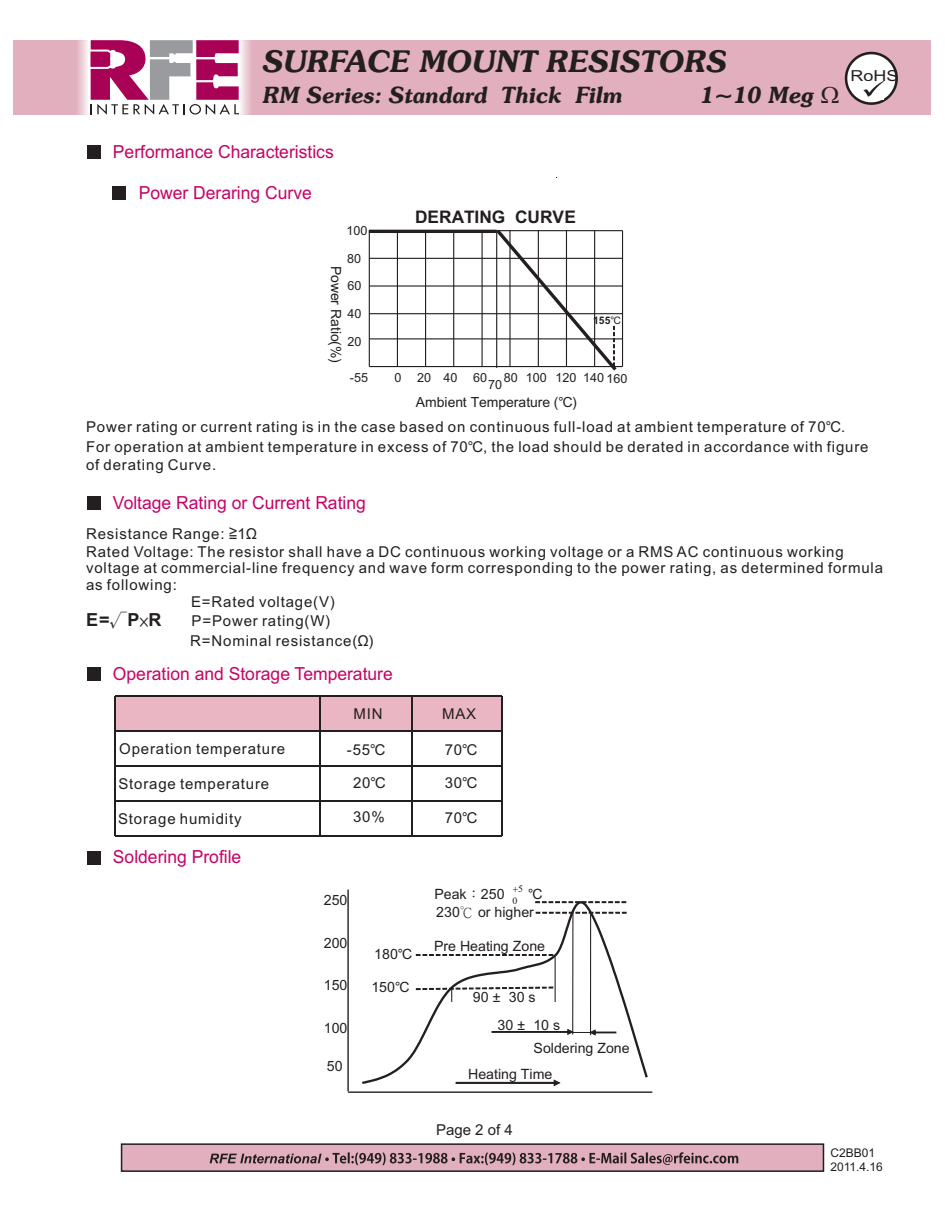
<style>
.page{position:relative;width:945px;height:1215px;background:#fff}
.page>*{position:absolute;margin:0;border:0;box-sizing:border-box;transform-origin:0 0}
.t1{font:italic 300 30px "Souvenir IT Cby BT";color:#231f20}
.t2{font:italic 300 22.5px "Souvenir IT Cby BT";color:#231f20}
.t3{font:18px "Arial";color:#c70266}
.t4{font:700 18px "Arial";color:#231f20}
.t5{font:700 17.25px "Arial";color:#231f20}
.t6{font:15.15px "Arial";color:#231f20;scale:1.18 1}
.t7{font:15px/20.1px "Arial";letter-spacing:.055em;color:#231f20}
.t8{font:14.1px/25.7px "Arial";color:#231f20}
.t9{font:14.1px/27.8px "Arial Unicode MS";color:#231f20}
.t10{font:13.95px "Arial";color:#231f20}
.t11{font:12.6px "Arial";color:#231f20}
.t12{font:12px/13.4px "Arial";color:#231f20}
.t13{font:700 10.35px "Arial";color:#231f20}
.t14{font:9.9px "Times New Roman";color:#231f20}
.s1{font-family:"Arial Unicode MS";font-weight:400}
.s2{font-family:"Arial Unicode MS"}
.s3{font-family:"P Ming Li U";font-weight:400}
.s4{font-family:"P Ming Li U"}
</style>
<div class="page">
<div style="left:14px;top:40px;width:918px;height:75px;background:#e1afbd"></div>
<svg style="left:91px;top:40px;width:148px;height:75px;background:#c683a5"></svg>
<div style="left:87px;top:145px;width:13px;height:14px;background:#231f20"></div>
<div style="left:113px;top:187px;width:13px;height:13px;background:#231f20"></div>
<hr style="left:369px;top:230px;width:254px;height:1px;background:#231f20">
<hr style="left:369px;top:285px;width:254px;height:2px;background:#231f20">
<hr style="left:369px;top:313px;width:254px;height:1px;background:#231f20">
<hr style="left:369px;top:338px;width:254px;height:1px;background:#231f20">
<hr style="left:369px;top:366px;width:254px;height:1px;background:#231f20">
<hr style="left:369px;top:231px;width:1px;height:136px;background:#231f20">
<hr style="left:425px;top:231px;width:1px;height:136px;background:#231f20">
<hr style="left:453px;top:231px;width:1px;height:136px;background:#231f20">
<hr style="left:482px;top:231px;width:1px;height:136px;background:#231f20">
<hr style="left:622px;top:231px;width:1px;height:136px;background:#231f20">
<hr style="left:397px;top:231px;width:1px;height:136px;background:#231f20">
<hr style="left:369px;top:258px;width:254px;height:1px;background:#231f20">
<hr style="left:369px;top:230px;width:127px;height:3px;background:#231f20">
<svg style="left:493px;top:229px;width:127px;height:142px"></svg>
<div style="left:87px;top:496px;width:13px;height:14px;background:#231f20"></div>
<div style="left:87px;top:667px;width:13px;height:14px;background:#231f20"></div>
<div style="left:115px;top:697px;width:387px;height:34px;background:#ebb6c4"></div>
<hr style="left:115px;top:801px;width:387px;height:1px;background:#231f20">
<hr style="left:115px;top:766px;width:387px;height:1px;background:#231f20">
<hr style="left:115px;top:695px;width:387px;height:1px;background:#231f20">
<hr style="left:115px;top:730px;width:386px;height:2px;background:#231f20">
<hr style="left:115px;top:696px;width:1px;height:139px;background:#231f20">
<hr style="left:501px;top:696px;width:1px;height:139px;background:#231f20">
<hr style="left:411px;top:696px;width:1px;height:139px;background:#231f20">
<hr style="left:115px;top:835px;width:387px;height:1px;background:#231f20">
<hr style="left:320px;top:696px;width:1px;height:139px;background:#231f20">
<div style="left:87px;top:851px;width:13px;height:13px;background:#231f20"></div>
<hr style="left:347px;top:890px;width:2px;height:202px;background:#231f20">
<hr style="left:348px;top:1091px;width:304px;height:2px;background:#231f20">
<svg style="left:362px;top:901px;width:286px;height:183px"></svg>
<svg style="left:536px;top:912px;width:90px;height:1px"></svg>
<svg style="left:416px;top:987px;width:137px;height:15px"></svg>
<hr style="left:555px;top:955px;width:1px;height:47px;background:#231f20">
<hr style="left:572px;top:914px;width:1px;height:121px;background:#231f20">
<svg style="left:456px;top:1080px;width:104px;height:6px"></svg>
<svg style="left:492px;top:1029px;width:124px;height:6px"></svg>
<svg style="left:416px;top:954px;width:137px;height:2px"></svg>
<hr style="left:590px;top:914px;width:1px;height:121px;background:#231f20">
<svg style="left:120px;top:1143px;width:705px;height:29px;background:#b6909b"></svg>
<svg style="left:844px;top:51px;width:54px;height:54px"></svg>
<h1 class="t1" style="left:263px;top:49px;width:465px">SURFACE MOUNT RESISTORS</h1>
<h2 class="t2" style="left:263px;top:86px;width:361px">RM Series: Standard Thick Film</h2>
<h2 class="t2" style="left:700px;top:86px;width:115px">1~10 Meg</h2>
<p class="t3" style="left:113px;top:145px;width:222px">Performance Characteristics</p>
<p class="t3" style="left:139px;top:186px;width:175px">Power Deraring Curve</p>
<p class="t11" style="left:347px;top:226px;width:23px">100</p>
<p class="t11" style="left:347px;top:254px;width:16px">80</p>
<p class="t10" style="left:341px;top:266px;width:98px;rotate:90deg">Power Ratio(%)</p>
<p class="t11" style="left:347px;top:281px;width:16px">60</p>
<p class="t11" style="left:347px;top:309px;width:16px">40</p>
<p class="t11" style="left:347px;top:337px;width:16px">20</p>
<p class="t5" style="left:415px;top:210px;width:163px">DERATING CURVE</p>
<p class="t13" style="left:593px;top:317px;width:30px">155<span class="s1">℃</span></p>
<p class="t6" style="left:850px;top:70px;width:42px">RoHS</p>
<p class="t11" style="left:395px;top:373px;width:94px">0 20 40 60</p>
<p class="t11" style="left:504px;top:373px;width:125px">80 100 120 140 160</p>
<p class="t11" style="left:350px;top:373px;width:20px">-55</p>
<p class="t11" style="left:488px;top:379px;width:16px">70</p>
<p class="t7" style="left:86px;top:418px;width:784px">Power rating or current rating is in the case based on continuous full-load at ambient temperature of 70<span class="s2">℃.<br></span>For operation at ambient temperature in excess of 70<span class="s2">℃,</span> the load should be derated in accordance with figure</p>
<p class="t7" style="left:86px;top:456px;width:132px">of derating Curve.</p>
<p class="t3" style="left:113px;top:496px;width:254px">Voltage Rating or Current Rating</p>
<p class="t7" style="left:86px;top:525px;width:173px">Resistance Range: <span class="s2">≧</span>1<span class="s2">Ω</span></p>
<p class="t7" style="left:86px;top:543px;width:759px">Rated Voltage: The resistor shall have a DC continuous working voltage or a RMS AC continuous working</p>
<p class="t7" style="left:86px;top:559px;width:799px">voltage at commercial-line frequency and wave form corresponding to the power rating, as determined formula</p>
<p class="t7" style="left:86px;top:576px;width:92px">as following:</p>
<p class="t7" style="left:191px;top:593px;width:145px">E=Rated voltage(V)</p>
<p class="t4" style="left:86px;top:613px;width:77px">E=<span class="s3">√</span>P<span class="s3">×</span>R</p>
<p class="t7" style="left:190px;top:612px;width:185px">P<span class="s2">=</span>Power rating<span class="s2">(</span>W<span class="s2">)<br></span>R<span class="s2">=</span>Nominal resistance<span class="s2">(Ω)</span></p>
<p class="t3" style="left:113px;top:667px;width:281px">Operation and Storage Temperature</p>
<p class="t10" style="left:416px;top:397px;width:163px">Ambient Temperature <span class="s2">(℃)</span></p>
<p class="t7" style="left:119px;top:740px;width:167px">Operation temperature</p>
<p class="t7" style="left:118px;top:775px;width:152px">Storage temperature</p>
<p class="t7" style="left:118px;top:810px;width:125px">Storage humidity</p>
<p class="t3" style="left:113px;top:850px;width:130px">Soldering Profile</p>
<p class="t7" style="left:354px;top:705px;width:31px">MIN</p>
<p class="t7" style="left:442px;top:705px;width:36px">MAX</p>
<p class="t7" style="left:347px;top:734px;width:41px;line-height:33px;text-align:center">-55<span class="s2">℃<br></span>20<span class="s2">℃</span></p>
<p class="t7" style="left:353px;top:808px;width:33px">30%</p>
<p class="t7" style="left:445px;top:741px;width:34px">70<span class="s2">℃</span></p>
<p class="t7" style="left:445px;top:774px;width:34px">30<span class="s2">℃</span></p>
<p class="t7" style="left:445px;top:809px;width:34px">70<span class="s2">℃</span></p>
<p class="t8" style="left:324px;top:889px;width:25px">250</p>
<p class="t8" style="left:324px;top:931px;width:25px">200</p>
<p class="t8" style="left:324px;top:974px;width:25px">150</p>
<p class="t8" style="left:324px;top:1017px;width:25px">100</p>
<p class="t8" style="left:327px;top:1054px;width:17px">50</p>
<p class="t9" style="left:374px;top:942px;width:40px">180℃</p>
<p class="t9" style="left:371px;top:974px;width:40px">150℃</p>
<p class="t14" style="left:518px;top:885px;width:6px">5</p>
<p class="t8" style="left:434px;top:883px;width:72px">Peak<span class="s4">：</span>250</p>
<p class="t9" style="left:528px;top:882px;width:16px">℃</p>
<p class="t14" style="left:512px;top:897px;width:6px">0</p>
<p class="t8" style="left:436px;top:900px;width:99px">230<span class="s4">℃</span> or higher</p>
<p class="t8" style="left:434px;top:935px;width:113px">Pre Heating Zone</p>
<p class="t9" style="left:497px;top:984px;width:64px;text-indent:-25px">90 ± 30 s<br>30 ± 10 s</p>
<p class="t8" style="left:468px;top:1036px;width:163px;text-indent:65px">Soldering Zone<br>Heating Time</p>
<p class="t7" style="left:436px;top:1122px;width:78px">Page 2 of 4</p>
<p class="t12" style="left:830px;top:1147px;width:54px">C2BB01<br>2011.4.16</p>
</div>
